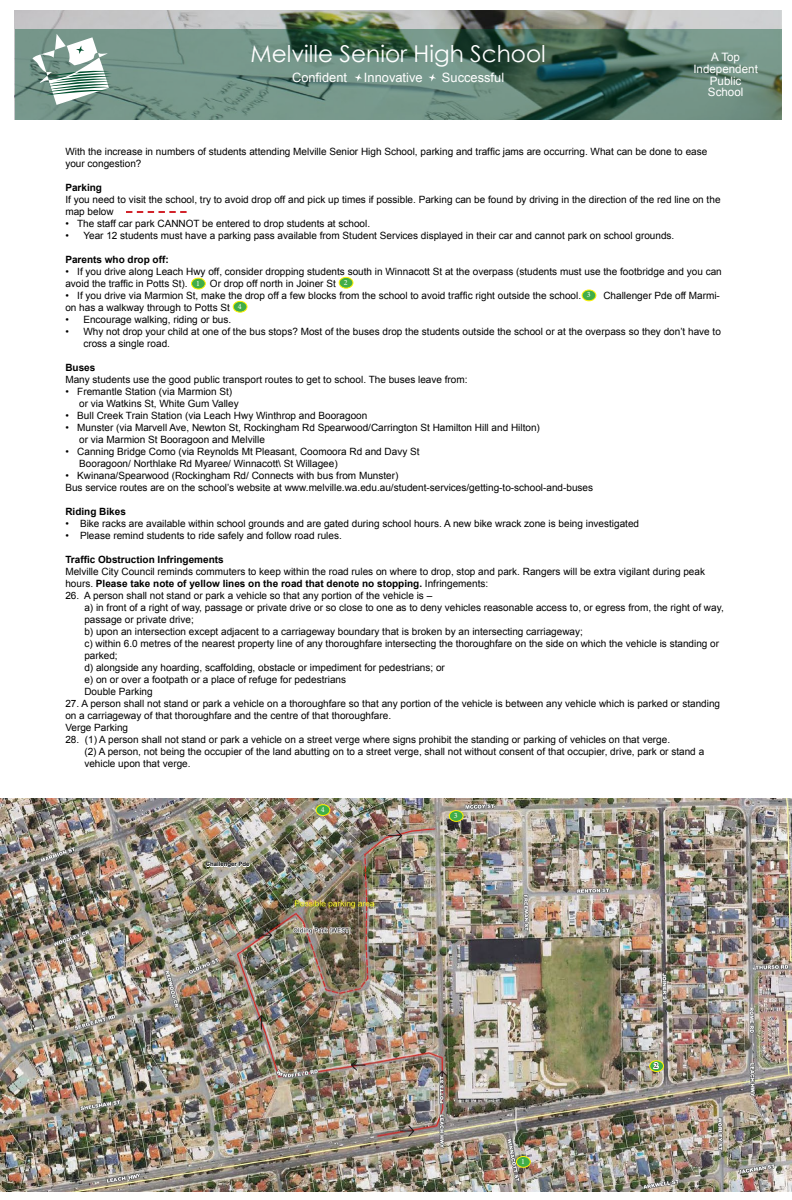
<style>
.page{position:relative;width:792px;height:1200px;background:#fff}
.page>*{position:absolute;margin:0;border:0;box-sizing:border-box;transform-origin:0 0}
.t1{font:23.2px "Century Gothic";color:#fff}
.t2{font:12.9px "Arial";color:#fff}
.t3{font:11.6px/11.6px "Arial";color:#fff;text-align:center}
.t4{font:10px/12px "Arial";color:#000}
.t5{font:700 10px "Arial";color:#000}
.t6{font:8px "Minion Pro";color:#fff}
.t7{font:8px "Minion Pro";color:#000}
.t8{font:700 6px "Arial";color:#000}
.s1{font-weight:700}
</style>
<div class="page">
<div style="left:339px;top:277px;width:14px;height:11px;background:#41ad49;border-radius:50%"></div>
<div style="left:339px;top:277px;width:14px;height:12px;border:1px solid #fff200;border-radius:50%"></div>
<div style="left:233px;top:301px;width:14px;height:11px;background:#41ad49;border-radius:50%"></div>
<div style="left:233px;top:301px;width:15px;height:12px;border:1px solid #fff200;border-radius:50%"></div>
<svg style="left:126px;top:211px;width:61px;height:2px"></svg>
<div style="left:191px;top:278px;width:14px;height:11px;background:#41ad49;border-radius:50%"></div>
<div style="left:191px;top:278px;width:15px;height:12px;border:1px solid #fff200;border-radius:50%"></div>
<div style="left:582px;top:290px;width:14px;height:11px;background:#41ad49;border-radius:50%"></div>
<div style="left:582px;top:289px;width:14px;height:12px;border:1px solid #fff200;border-radius:50%"></div>
<img style="left:0;top:799px;width:792px;height:393px">
<div style="left:517px;top:1156px;width:13px;height:11px;background:#41ad49;border-radius:50%"></div>
<div style="left:516px;top:1156px;width:15px;height:12px;border:1px solid #fff200;border-radius:50%"></div>
<div style="left:316px;top:805px;width:14px;height:10px;background:#41ad49;border-radius:50%"></div>
<div style="left:316px;top:804px;width:14px;height:12px;border:1px solid #fff200;border-radius:50%"></div>
<svg style="left:650px;top:1061px;width:13px;height:11px"></svg>
<svg style="left:651px;top:1061px;width:9px;height:9px"></svg>
<div style="left:649px;top:1060px;width:15px;height:12px;border:1px solid #fff200;border-radius:50%"></div>
<div style="left:449px;top:811px;width:14px;height:10px;background:#41ad49;border-radius:50%"></div>
<div style="left:449px;top:810px;width:15px;height:12px;border:1px solid #fff200;border-radius:50%"></div>
<svg style="left:206px;top:861px;width:44px;height:7px"></svg>
<img style="left:15px;top:10px;width:767px;height:19px">
<svg style="left:15px;top:29px;width:767px;height:90px;fill:#759588"></svg>
<svg style="left:32px;top:34px;width:80px;height:71px"></svg>
<svg style="left:354px;top:74px;width:8px;height:8px"></svg>
<svg style="left:428px;top:74px;width:8px;height:8px"></svg>
<h1 class="t1" style="left:250px;top:38px;width:297px">Melville Senior High School</h1>
<p class="t2" style="left:292px;top:69px;width:214px">Confident Innovative Successful</p>
<p class="t3" style="left:693px;top:52px;width:66px">A Top<br>Independent<br>Public<br>School</p>
<p class="t4" style="left:65px;top:145px;width:643px">With the increase in numbers of students attending Melville Senior High School, parking and traffic jams are occurring. What can be done to ease your congestion?</p>
<p class="t5" style="left:65px;top:180px;width:38px">Parking</p>
<p class="t4" style="left:65px;top:193px;width:657px">If you need to visit the school, try to avoid drop off and pick up times if possible. Parking can be found by driving in the direction of the red line on the map below</p>
<p class="t4" style="left:65px;top:217px;width:306px">• The staff car park CANNOT be entered to drop students at school.</p>
<p class="t4" style="left:65px;top:229px;width:611px">• Year 12 students must have a parking pass available from Student Services displayed in their car and cannot park on school grounds.</p>
<p class="t5" style="left:65px;top:252px;width:105px">Parents who drop off:</p>
<p class="t4" style="left:65px;top:265px;width:658px">• If you drive along Leach Hwy off, consider dropping students south in Winnacott St at the overpass (students must use the footbridge and you can avoid the traffic in Potts St).</p>
<p class="t4" style="left:210px;top:277px;width:139px">Or drop off north in Joiner St <sup>2</sup></p>
<p class="t4" style="left:65px;top:289px;width:517px">• If you drive via Marmion St, make the drop off a few blocks from the school to avoid traffic right outside the school.</p>
<p class="t4" style="left:603px;top:289px;width:118px">Challenger Pde off Marmi-</p>
<p class="t4" style="left:65px;top:301px;width:178px">on has a walkway through to Potts St <sup>4</sup></p>
<p class="t4" style="left:65px;top:313px;width:167px">• Encourage walking, riding or bus.</p>
<p class="t4" style="left:83px;top:325px;width:639px;text-indent:-18px">• Why not drop your child at one of the bus stops? Most of the buses drop the students outside the school or at the overpass so they don’t have to cross a single road.</p>
<p class="t5" style="left:65px;top:360px;width:32px">Buses</p>
<p class="t4" style="left:65px;top:373px;width:404px">Many students use the good public transport routes to get to school. The buses leave from:</p>
<p class="t4" style="left:79px;top:385px;width:161px;text-indent:-14px">• Fremantle Station (via Marmion St) or via Watkins St, White Gum Valley</p>
<p class="t4" style="left:65px;top:409px;width:303px">• Bull Creek Train Station (via Leach Hwy Winthrop and Booragoon</p>
<p class="t4" style="left:79px;top:421px;width:462px;text-indent:-14px">• Munster (via Marvell Ave, Newton St, Rockingham Rd Spearwood/Carrington St Hamilton Hill and Hilton) or via Marmion St Booragoon and Melville</p>
<p class="t4" style="left:79px;top:445px;width:342px;text-indent:-14px">• Canning Bridge Como (via Reynolds Mt Pleasant, Coomoora Rd and Davy St<br>Booragoon/ Northlake Rd Myaree/ Winnacott\ St Willagee)</p>
<p class="t4" style="left:65px;top:469px;width:529px">• Kwinana/Spearwood (Rockingham Rd/ Connects with bus from Munster)<br>Bus service routes are on the school’s website at www.melville.wa.edu.au/student-services/getting-to-school-and-buses</p>
<p class="t5" style="left:65px;top:504px;width:62px">Riding Bikes</p>
<p class="t4" style="left:65px;top:517px;width:575px">• Bike racks are available within school grounds and are gated during school hours. A new bike wrack zone is being investigated</p>
<p class="t4" style="left:65px;top:529px;width:278px">• Please remind students to ride safely and follow road rules.</p>
<p class="t5" style="left:65px;top:552px;width:160px">Traffic Obstruction Infringements</p>
<p class="t4" style="left:65px;top:565px;width:641px">Melville City Council reminds commuters to keep within the road rules on where to drop, stop and park. Rangers will be extra vigilant during peak hours. <span class="s1">Please take note of yellow lines on the road that denote no stopping.</span> Infringements:</p>
<p class="t4" style="left:84px;top:589px;width:641px;text-indent:-19px">26. A person shall not stand or park a vehicle so that any portion of the vehicle is –<br>a) in front of a right of way, passage or private drive or so close to one as to deny vehicles reasonable access to, or egress from, the right of way, passage or private drive;<br>b) upon an intersection except adjacent to a carriageway boundary that is broken by an intersecting carriageway;<br>c) within 6.0 metres of the nearest property line of any thoroughfare intersecting the thoroughfare on the side on which the vehicle is standing or parked;<br>d) alongside any hoarding, scaffolding, obstacle or impediment for pedestrians; or<br>e) on or over a footpath or a place of refuge for pedestrians<br>Double Parking</p>
<p class="t4" style="left:65px;top:697px;width:656px">27. A person shall not stand or park a vehicle on a thoroughfare so that any portion of the vehicle is between any vehicle which is parked or standing on a carriageway of that thoroughfare and the centre of that thoroughfare.<br>Verge Parking</p>
<p class="t4" style="left:84px;top:733px;width:621px;text-indent:-19px">28. (1) A person shall not stand or park a vehicle on a street verge where signs prohibit the standing or parking of vehicles on that verge.<br>(2) A person, not being the occupier of the land abutting on to a street verge, shall not without consent of that occupier, drive, park or stand a vehicle upon that verge.</p>
<p class="t6" style="left:196px;top:278px;width:5px">1</p>
<p class="t6" style="left:587px;top:289px;width:5px">3</p>
<p class="t8" style="left:206px;top:860px;width:45px">Challenger Pde</p>
<p class="t6" style="left:321px;top:804px;width:5px">4</p>
<p class="t6" style="left:454px;top:810px;width:5px">3</p>
<p class="t6" style="left:521px;top:1156px;width:5px">1</p>
<p class="t7" style="left:654px;top:1060px;width:5px">2</p>
</div>
